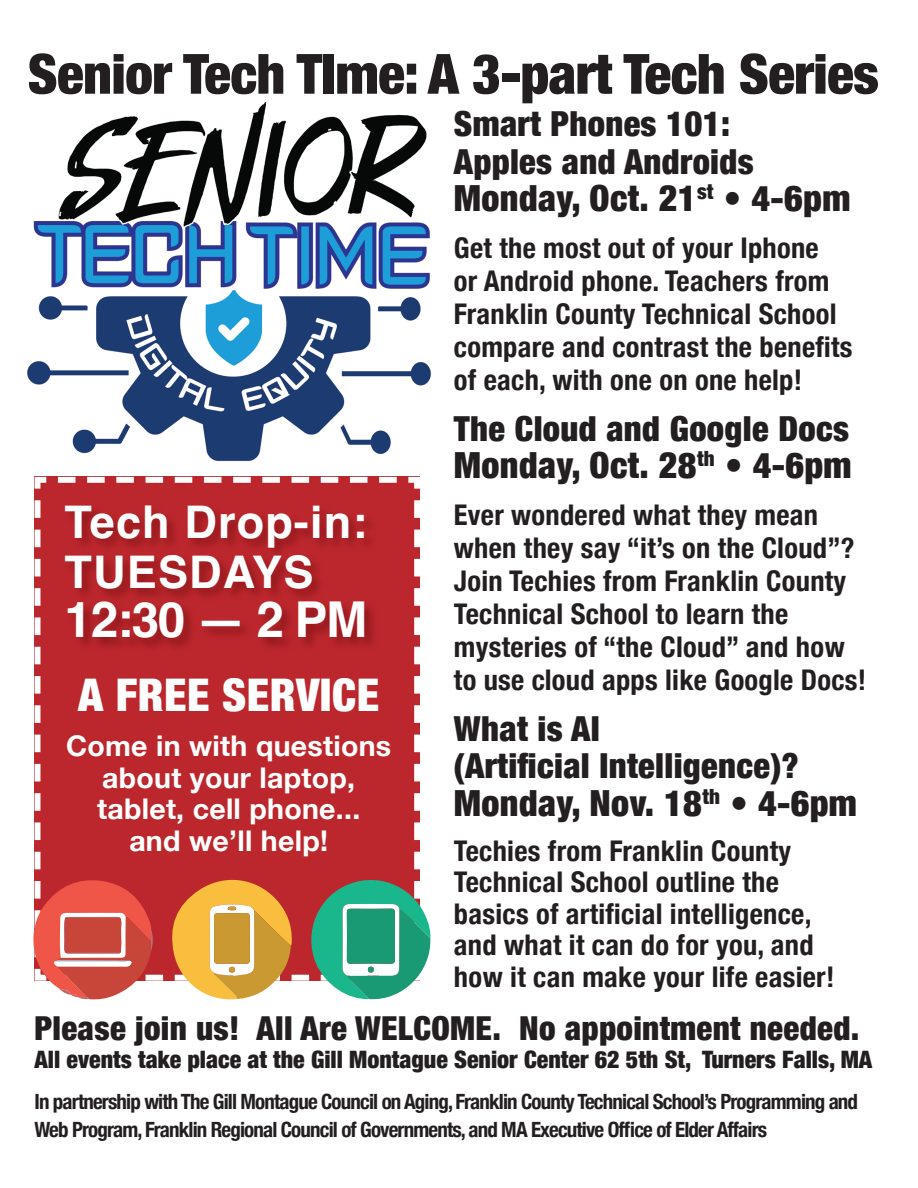
<style>
.page{position:relative;width:918px;height:1188px;background:#fff}
.page>*{position:absolute;margin:0;border:0;box-sizing:border-box;transform-origin:0 0}
.t1{font:900 condensed 55.5px "Helvetica Neue";letter-spacing:-.01em;color:#231f20}
.t2{font:700 49.5px "Helvetica";color:#fff}
.t3{font:700 45px/49.5px "Helvetica";letter-spacing:.025em;color:#fff}
.t4{font:900 condensed 45px "Helvetica Neue";letter-spacing:.01em;color:#fff}
.t5{font:900 condensed 36px "Helvetica Neue";letter-spacing:.01em;color:#231f20}
.t6{font:900 condensed 34.5px/37.5px "Helvetica Neue";letter-spacing:.01em;color:#231f20}
.t7{font:900 condensed 33px "Helvetica Neue";letter-spacing:.01em;color:#231f20}
.t8{font:700 condensed 28.5px/33px "Helvetica Neue";letter-spacing:.01em;color:#231f20}
.t9{font:700 28.5px/31.5px "Helvetica Neue";letter-spacing:.01em;color:#fff;text-align:center}
.t10{font:900 condensed 24px "Helvetica Neue";color:#231f20}
.t11{font:700 condensed 21px/28.5px "Helvetica Neue";letter-spacing:-.04em;color:#231f20}
</style>
<div class="page">
<svg style="left:34px;top:476px;width:386px;height:18px"></svg>
<img style="left:27px;top:102px;width:404px;height:360px">
<svg style="left:33px;top:494px;width:398px;height:506px;background:#ba4642"></svg>
<h1 class="t1" style="left:28px;top:40px;width:853px">Senior Tech TIme: A 3-part Tech Series</h1>
<h3 class="t3" style="left:65px;top:503px;width:304px">Tech Drop-in:<br>TUESDAYS</h3>
<h2 class="t2" style="left:65px;top:590px;width:304px">12:30 — 2 PM</h2>
<h3 class="t4" style="left:78px;top:668px;width:303px">A FREE SERVICE</h3>
<p class="t9" style="left:66px;top:730px;width:327px">Come in with questions about your laptop, tablet, cell phone...<br>and we’ll help!</p>
<p class="t6" style="left:454px;top:104px;width:301px">Smart Phones 101:<br>Apples and Androids</p>
<p class="t5" style="left:454px;top:176px;width:398px">Monday, Oct. 21<sup>st</sup> • 4-6pm</p>
<p class="t8" style="left:454px;top:229px;width:400px">Get the most out of your Iphone<br>or Android phone. Teachers from<br>Franklin County Technical School compare and contrast the benefits of each, with one on one help!</p>
<p class="t6" style="left:454px;top:409px;width:397px">The Cloud and Google Docs</p>
<p class="t5" style="left:454px;top:443px;width:399px">Monday, Oct. 28<sup>th</sup> • 4-6pm</p>
<p class="t8" style="left:454px;top:496px;width:414px">Ever wondered what they mean when they say “it’s on the Cloud”?<br>Join Techies from Franklin County<br>Technical School to learn the mysteries of “the Cloud” and how to use cloud apps like Google Docs!</p>
<p class="t6" style="left:454px;top:709px;width:346px">What is AI<br>(Artificial Intelligence)?</p>
<p class="t5" style="left:454px;top:781px;width:404px">Monday, Nov. 18<sup>th</sup> • 4-6pm</p>
<p class="t8" style="left:454px;top:833px;width:382px;line-height:31.5px">Techies from Franklin County<br>Technical School outline the basics of artificial intelligence, and what it can do for you, and how it can make your life easier!</p>
<p class="t7" style="left:35px;top:1008px;width:826px">Please join us! All Are WELCOME. No appointment needed.</p>
<p class="t10" style="left:35px;top:1045px;width:839px">All events take place at the Gill Montague Senior Center 62 5th St, Turners Falls, MA</p>
<p class="t11" style="left:35px;top:1086px;width:825px">In partnership with The Gill Montague Council on Aging, Franklin County Technical School’s Programming and<br>Web Program, Franklin Regional Council of Governments, and MA Executive Office of Elder Affairs</p>
</div>
